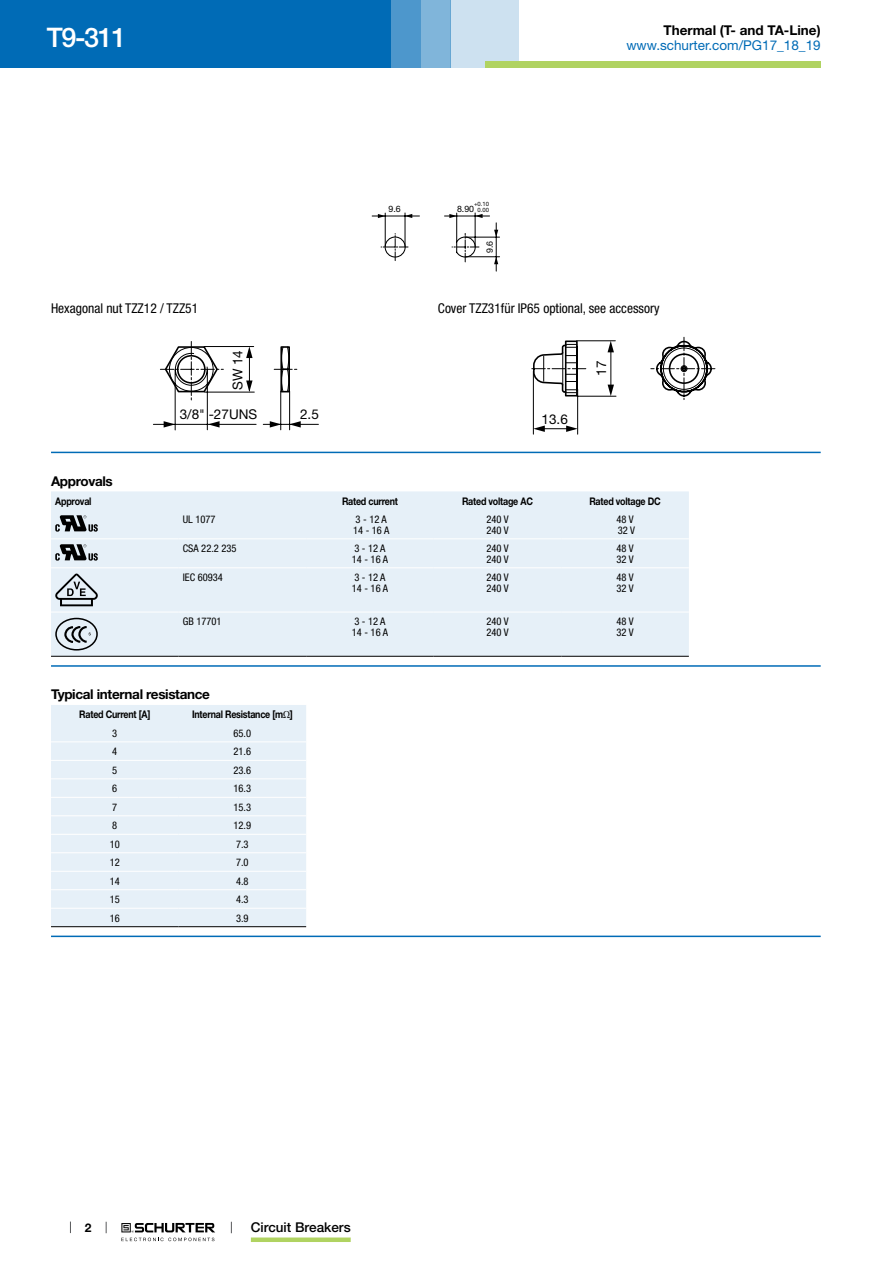
<style>
.page{position:relative;width:893px;height:1263px;background:#fff}
.page>*{position:absolute;margin:0;border:0;box-sizing:border-box;transform-origin:0 0}
.t1{font:500 27px "Helvetica Neue LT";color:#fff}
.t2{font:condensed 13.5px "Helvetica Neue LT";color:#000}
.t3{font:700 13.5px "Helvetica Neue LT";letter-spacing:-.025em;color:#000}
.t4{font:13.5px "Helvetica Neue LT";color:#006bb6}
.t5{font:13.5px "Helvetica Neue LT";color:#000}
.t6{font:700 13.5px "Helvetica Neue LT";color:#000}
.t7{font:500 13.5px "Helvetica Neue LT";color:#000}
.t8{font:700 12px "Helvetica Neue LT";color:#000}
.t9{font:condensed 10.5px/10.5px "Helvetica Neue LT";color:#000}
.t10{font:700 10.5px "Helvetica Neue LT";letter-spacing:-.025em;color:#000;scale:.85 1}
.t11{font:8.85px "Helvetica Neue LT";color:#000}
.t12{font:5.85px/5.2px "Helvetica Neue LT";color:#000;text-align:right}
.s1{font-family:"Arial Unicode MS";font-weight:400}
</style>
<div class="page">
<svg style="left:70px;top:1221px;width:1px;height:12px"></svg>
<svg style="left:121px;top:1223px;width:94px;height:18px"></svg>
<div style="left:0;top:0;width:391px;height:68px;background:#006bb6"></div>
<div style="left:421px;top:0;width:30px;height:68px;background:#80b5da"></div>
<div style="left:391px;top:0;width:30px;height:68px;background:#4d97cc"></div>
<div style="left:451px;top:0;width:68px;height:68px;background:#cde1f0"></div>
<div style="left:485px;top:62px;width:336px;height:6px;background:#b0d361"></div>
<div style="left:251px;top:1237px;width:100px;height:5px;background:#b0d361"></div>
<hr style="left:444px;top:216px;width:46px;height:1px;background:#000">
<hr style="left:465px;top:237px;width:35px;height:1px;background:#000">
<hr style="left:465px;top:256px;width:35px;height:1px;background:#000">
<hr style="left:496px;top:223px;width:1px;height:48px;background:#000">
<hr style="left:372px;top:216px;width:47px;height:1px;background:#000">
<svg style="left:378px;top:213px;width:105px;height:49px"></svg>
<svg style="left:494px;top:230px;width:4px;height:7px"></svg>
<svg style="left:494px;top:257px;width:4px;height:7px"></svg>
<svg style="left:153px;top:341px;width:166px;height:89px"></svg>
<svg style="left:531px;top:337px;width:184px;height:98px"></svg>
<hr style="left:51px;top:452px;width:770px;height:1px;background:#006bb6">
<div style="left:51px;top:491px;width:638px;height:165px;background:#e6f0f8"></div>
<hr style="left:51px;top:538px;width:128px;height:1px;background:#fff">
<hr style="left:179px;top:538px;width:127px;height:1px;background:#fff">
<hr style="left:306px;top:538px;width:128px;height:1px;background:#fff">
<hr style="left:434px;top:538px;width:127px;height:1px;background:#fff">
<hr style="left:561px;top:538px;width:128px;height:1px;background:#fff">
<hr style="left:51px;top:567px;width:128px;height:1px;background:#fff">
<hr style="left:179px;top:567px;width:127px;height:1px;background:#fff">
<hr style="left:306px;top:567px;width:128px;height:1px;background:#fff">
<hr style="left:434px;top:567px;width:127px;height:1px;background:#fff">
<hr style="left:561px;top:567px;width:128px;height:1px;background:#fff">
<hr style="left:51px;top:612px;width:128px;height:1px;background:#fff">
<hr style="left:179px;top:612px;width:127px;height:1px;background:#fff">
<hr style="left:306px;top:612px;width:128px;height:1px;background:#fff">
<hr style="left:434px;top:612px;width:127px;height:1px;background:#fff">
<hr style="left:561px;top:612px;width:128px;height:1px;background:#fff">
<hr style="left:51px;top:656px;width:128px;height:1px;background:#000">
<hr style="left:179px;top:656px;width:127px;height:1px;background:#000">
<hr style="left:306px;top:656px;width:128px;height:1px;background:#000">
<hr style="left:434px;top:656px;width:127px;height:1px;background:#000">
<hr style="left:561px;top:656px;width:128px;height:1px;background:#000">
<svg style="left:55px;top:515px;width:43px;height:17px"></svg>
<svg style="left:55px;top:544px;width:43px;height:17px"></svg>
<svg style="left:55px;top:573px;width:43px;height:33px"></svg>
<div style="left:55px;top:618px;width:43px;height:32px;border:2px solid #000;border-radius:50%"></div>
<svg style="left:64px;top:625px;width:27px;height:19px"></svg>
<hr style="left:51px;top:665px;width:770px;height:2px;background:#006bb6">
<div style="left:51px;top:705px;width:255px;height:221px;background:#e6f0f8"></div>
<hr style="left:51px;top:741px;width:128px;height:1px;background:#fff">
<hr style="left:179px;top:741px;width:127px;height:1px;background:#fff">
<hr style="left:51px;top:760px;width:128px;height:1px;background:#fff">
<hr style="left:179px;top:760px;width:127px;height:1px;background:#fff">
<hr style="left:51px;top:778px;width:128px;height:1px;background:#fff">
<hr style="left:179px;top:778px;width:127px;height:1px;background:#fff">
<hr style="left:51px;top:797px;width:128px;height:1px;background:#fff">
<hr style="left:179px;top:797px;width:127px;height:1px;background:#fff">
<hr style="left:51px;top:815px;width:128px;height:1px;background:#fff">
<hr style="left:179px;top:815px;width:127px;height:1px;background:#fff">
<hr style="left:51px;top:834px;width:128px;height:1px;background:#fff">
<hr style="left:179px;top:834px;width:127px;height:1px;background:#fff">
<hr style="left:51px;top:852px;width:128px;height:1px;background:#fff">
<hr style="left:179px;top:852px;width:127px;height:1px;background:#fff">
<hr style="left:51px;top:871px;width:128px;height:1px;background:#fff">
<hr style="left:179px;top:871px;width:127px;height:1px;background:#fff">
<hr style="left:51px;top:889px;width:128px;height:1px;background:#fff">
<hr style="left:179px;top:889px;width:127px;height:1px;background:#fff">
<hr style="left:51px;top:908px;width:128px;height:1px;background:#fff">
<hr style="left:179px;top:908px;width:127px;height:1px;background:#fff">
<hr style="left:51px;top:926px;width:128px;height:1px;background:#000">
<hr style="left:179px;top:926px;width:127px;height:1px;background:#000">
<hr style="left:51px;top:935px;width:770px;height:2px;background:#006bb6">
<h1 class="t1" style="left:47px;top:21px;width:81px">T9-311</h1>
<p class="t6" style="left:663px;top:22px;width:159px">Thermal (T- and TA-Line)</p>
<p class="t4" style="left:626px;top:37px;width:196px">www.schurter.com/PG17_18_19</p>
<p class="t12" style="left:474px;top:202px;width:16px">+0.10<br>0.00</p>
<p class="t11" style="left:389px;top:203px;width:14px">9.6</p>
<p class="t11" style="left:457px;top:203px;width:19px">8.90</p>
<p class="t11" style="left:484px;top:253px;width:14px;rotate:-90deg">9.6</p>
<p class="t2" style="left:51px;top:300px;width:149px">Hexagonal nut TZZ12 / TZZ51</p>
<p class="t2" style="left:438px;top:300px;width:223px">Cover TZZ31für IP65 optional, see accessory</p>
<p class="t5" style="left:230px;top:390px;width:42px;rotate:-90deg">SW 14</p>
<p class="t5" style="left:593px;top:376px;width:17px;rotate:-90deg">17</p>
<p class="t5" style="left:180px;top:406px;width:79px">3/8" -27UNS</p>
<p class="t5" style="left:300px;top:406px;width:20px">2.5</p>
<p class="t5" style="left:542px;top:411px;width:28px">13.6</p>
<p class="t3" style="left:51px;top:473px;width:63px">Approvals</p>
<p class="t10" style="left:55px;top:494px;width:44px">Approval</p>
<p class="t10" style="left:342px;top:494px;width:67px">Rated current</p>
<p class="t10" style="left:462px;top:494px;width:85px">Rated voltage AC</p>
<p class="t10" style="left:589px;top:494px;width:85px">Rated voltage DC</p>
<p class="t9" style="left:183px;top:514px;width:34px">UL 1077</p>
<p class="t9" style="left:353px;top:514px;width:38px">3 - 12 A<br>14 - 16 A</p>
<p class="t9" style="left:486px;top:514px;width:24px">240 V<br>240 V</p>
<p class="t9" style="left:616px;top:514px;width:20px">48 V<br>32 V</p>
<p class="t9" style="left:183px;top:543px;width:55px">CSA 22.2 235</p>
<p class="t9" style="left:352px;top:543px;width:38px">3 - 12 A<br>14 - 16 A</p>
<p class="t9" style="left:486px;top:543px;width:24px">240 V<br>240 V</p>
<p class="t9" style="left:616px;top:543px;width:19px">48 V<br>32 V</p>
<p class="t9" style="left:183px;top:572px;width:42px">IEC 60934</p>
<p class="t9" style="left:352px;top:572px;width:38px">3 - 12 A<br>14 - 16 A</p>
<p class="t9" style="left:486px;top:572px;width:24px">240 V<br>240 V</p>
<p class="t9" style="left:616px;top:572px;width:19px">48 V<br>32 V</p>
<p class="t9" style="left:183px;top:616px;width:40px">GB 17701</p>
<p class="t9" style="left:352px;top:616px;width:38px">3 - 12 A<br>14 - 16 A</p>
<p class="t9" style="left:486px;top:616px;width:24px">240 V<br>240 V</p>
<p class="t9" style="left:616px;top:616px;width:19px">48 V<br>32 V</p>
<p class="t3" style="left:51px;top:686px;width:160px">Typical internal resistance</p>
<p class="t10" style="left:79px;top:708px;width:85px">Rated Current [A]</p>
<p class="t10" style="left:192px;top:708px;width:120px">Internal Resistance [m<span class="s1">Ω</span>]</p>
<p class="t9" style="left:112px;top:728px;width:7px">3</p>
<p class="t9" style="left:234px;top:728px;width:19px">65.0</p>
<p class="t9" style="left:112px;top:746px;width:7px">4</p>
<p class="t9" style="left:234px;top:746px;width:19px">21.6</p>
<p class="t9" style="left:112px;top:765px;width:7px">5</p>
<p class="t9" style="left:234px;top:765px;width:19px">23.6</p>
<p class="t9" style="left:112px;top:783px;width:7px">6</p>
<p class="t9" style="left:234px;top:783px;width:19px">16.3</p>
<p class="t9" style="left:112px;top:802px;width:7px">7</p>
<p class="t9" style="left:234px;top:802px;width:19px">15.3</p>
<p class="t9" style="left:112px;top:820px;width:7px">8</p>
<p class="t9" style="left:234px;top:820px;width:19px">12.9</p>
<p class="t9" style="left:110px;top:839px;width:12px">10</p>
<p class="t9" style="left:236px;top:839px;width:14px">7.3</p>
<p class="t9" style="left:110px;top:857px;width:12px">12</p>
<p class="t9" style="left:236px;top:857px;width:14px">7.0</p>
<p class="t9" style="left:110px;top:876px;width:12px">14</p>
<p class="t9" style="left:236px;top:876px;width:14px">4.8</p>
<p class="t9" style="left:110px;top:894px;width:12px">15</p>
<p class="t9" style="left:236px;top:894px;width:14px">4.3</p>
<p class="t9" style="left:110px;top:912px;width:12px">16</p>
<p class="t9" style="left:236px;top:912px;width:14px">3.9</p>
<p class="t8" style="left:85px;top:1220px;width:8px">2</p>
<p class="t7" style="left:251px;top:1219px;width:101px">Circuit Breakers</p>
</div>
